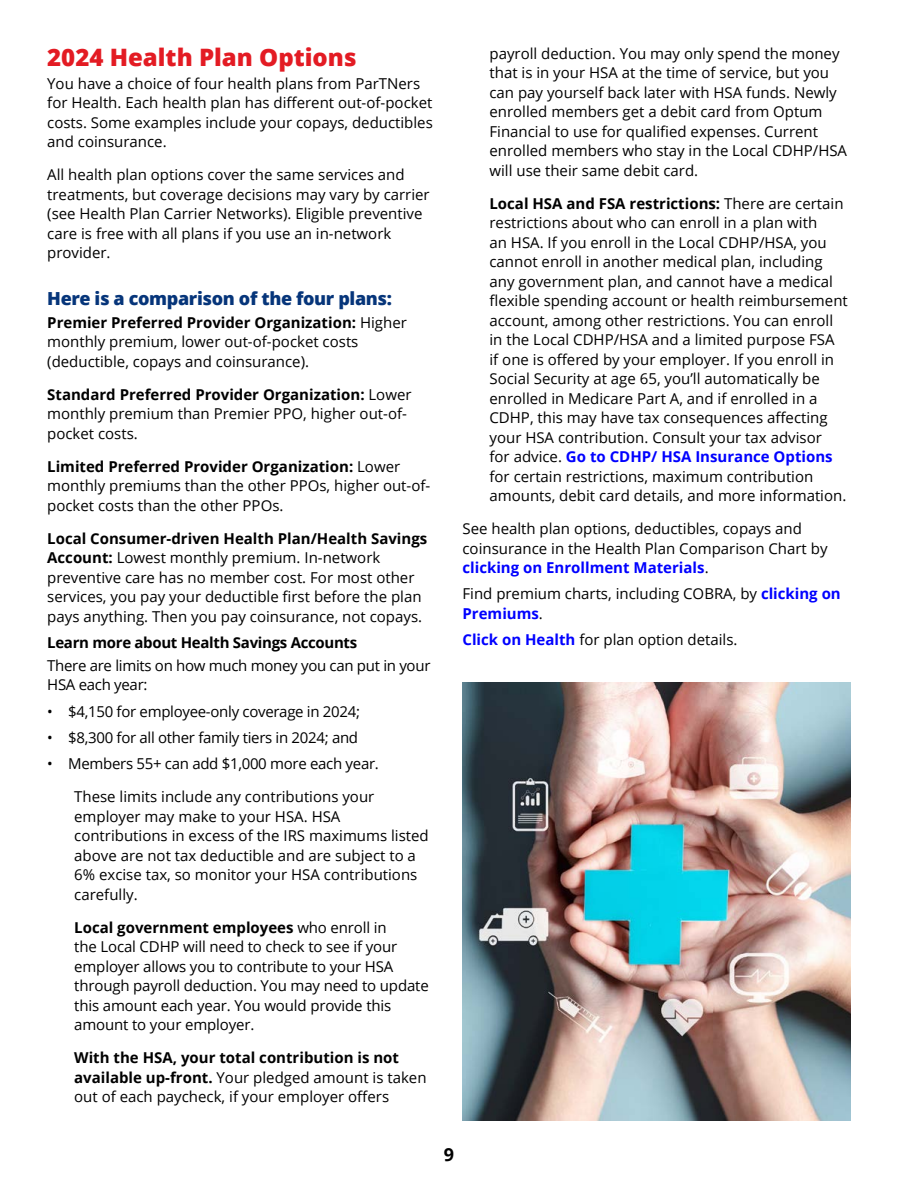
<style>
.page{position:relative;width:918px;height:1188px;background:#fff}
.page>*{position:absolute;margin:0;border:0;box-sizing:border-box;transform-origin:0 0}
.t1{font:800 24px "Open Sans";color:#e31b23}
.SUBHEAD_1{font:800 18px "Open Sans";letter-spacing:-.02em;color:#06357a}
.t2{font:700 18px "Open Sans";color:#000}
.BULLETED_LIST{font:15px/19.5px "Open Sans";color:#000}
.BULLETED_LIST-2{font:15px/19.5px "Open Sans";letter-spacing:-.02em;color:#000}
.BULLETED_LIST-3{font:700 15px "Open Sans";letter-spacing:-.02em;color:#000}
.s1{font-weight:700}
.s2{font-weight:700;color:#00f}
</style>
<div class="page">
<img style="left:463px;top:683px;width:388px;height:437px">
<p class="t1" style="left:47px;top:39px;width:311px">2024 Health Plan Options</p>
<p class="BULLETED_LIST" style="left:47px;top:73px;width:387px">You have a choice of four health plans from ParTNers for Health. Each health plan has different out-of-pocket costs. Some examples include your copays, deductibles and coinsurance.</p>
<p class="BULLETED_LIST" style="left:47px;top:165px;width:384px">All health plan options cover the same services and treatments, but coverage decisions may vary by carrier (see Health Plan Carrier Networks). Eligible preventive care is free with all plans if you use an in-network provider.</p>
<p class="SUBHEAD_1" style="left:47px;top:284px;width:346px">Here is a comparison of the four plans:</p>
<p class="BULLETED_LIST" style="left:47px;top:312px;width:361px"><span class="s1">Premier Preferred Provider Organization:</span> Higher monthly premium, lower out-of-pocket costs (deductible, copays and coinsurance).</p>
<p class="BULLETED_LIST" style="left:47px;top:384px;width:366px"><span class="s1">Standard Preferred Provider Organization:</span> Lower monthly premium than Premier PPO, higher out-of&shy;pocket costs.</p>
<p class="BULLETED_LIST" style="left:47px;top:456px;width:385px"><span class="s1">Limited Preferred Provider Organization:</span> Lower monthly premiums than the other PPOs, higher out-of&shy;pocket costs than the other PPOs.</p>
<p class="BULLETED_LIST" style="left:47px;top:528px;width:382px"><span class="s1">Local Consumer-driven Health Plan/Health Savings Account:</span> Lowest monthly premium. In-network preventive care has no member cost. For most other services, you pay your deductible first before the plan pays anything. Then you pay coinsurance, not copays.</p>
<p class="BULLETED_LIST-3" style="left:47px;top:632px;width:312px">Learn more about Health Savings Accounts</p>
<p class="BULLETED_LIST-2" style="left:47px;top:655px;width:385px">There are limits on how much money you can put in your<br>HSA each year:</p>
<p class="BULLETED_LIST-2" style="left:47px;top:701px;width:314px">• $4,150 for employee-only coverage in 2024;</p>
<p class="BULLETED_LIST-2" style="left:47px;top:727px;width:312px">• $8,300 for all other family tiers in 2024; and</p>
<p class="BULLETED_LIST-2" style="left:47px;top:754px;width:333px">• Members 55+ can add $1,000 more each year.</p>
<p class="BULLETED_LIST" style="left:74px;top:787px;width:356px">These limits include any contributions your employer may make to your HSA. HSA contributions in excess of the IRS maximums listed above are not tax deductible and are subject to a 6% excise tax, so monitor your HSA contributions carefully.</p>
<p class="BULLETED_LIST" style="left:74px;top:917px;width:356px"><span class="s1">Local government employees</span> who enroll in<br>the Local CDHP will need to check to see if your employer allows you to contribute to your HSA through payroll deduction. You may need to update this amount each year. You would provide this amount to your employer.</p>
<p class="BULLETED_LIST" style="left:74px;top:1048px;width:354px"><span class="s1">With the HSA, your total contribution is not available up-front.</span> Your pledged amount is taken out of each paycheck, if your employer offers</p>
<p class="BULLETED_LIST" style="left:490px;top:43px;width:359px">payroll deduction. You may only spend the money that is in your HSA at the time of service, but you can pay yourself back later with HSA funds. Newly enrolled members get a debit card from Optum Financial to use for qualified expenses. Current enrolled members who stay in the Local CDHP/HSA will use their same debit card.</p>
<p class="BULLETED_LIST" style="left:490px;top:193px;width:360px"><span class="s1">Local HSA and FSA restrictions:</span> There are certain restrictions about who can enroll in a plan with<br>an HSA. If you enroll in the Local CDHP/HSA, you cannot enroll in another medical plan, including any government plan, and cannot have a medical flexible spending account or health reimbursement account, among other restrictions. You can enroll in the Local CDHP/HSA and a limited purpose FSA<br>if one is offered by your employer. If you enroll in Social Security at age 65, you’ll automatically be enrolled in Medicare Part A, and if enrolled in a CDHP, this may have tax consequences affecting your HSA contribution. Consult your tax advisor<br>for advice. <span class="s2">Go to CDHP/ HSA Insurance Options </span>for certain restrictions, maximum contribution amounts, debit card details, and more information.</p>
<p class="BULLETED_LIST" style="left:463px;top:519px;width:367px">See health plan options, deductibles, copays and coinsurance in the Health Plan Comparison Chart by <span class="s2">clicking on Enrollment Materials</span>.</p>
<p class="BULLETED_LIST" style="left:463px;top:584px;width:380px">Find premium charts, including COBRA, by <span class="s2">clicking on<br>Premiums</span>.</p>
<p class="BULLETED_LIST" style="left:463px;top:630px;width:277px"><span class="s2">Click on Health</span> for plan option details.</p>
<p class="t2" style="left:444px;top:1142px;width:12px">9</p>
</div>
